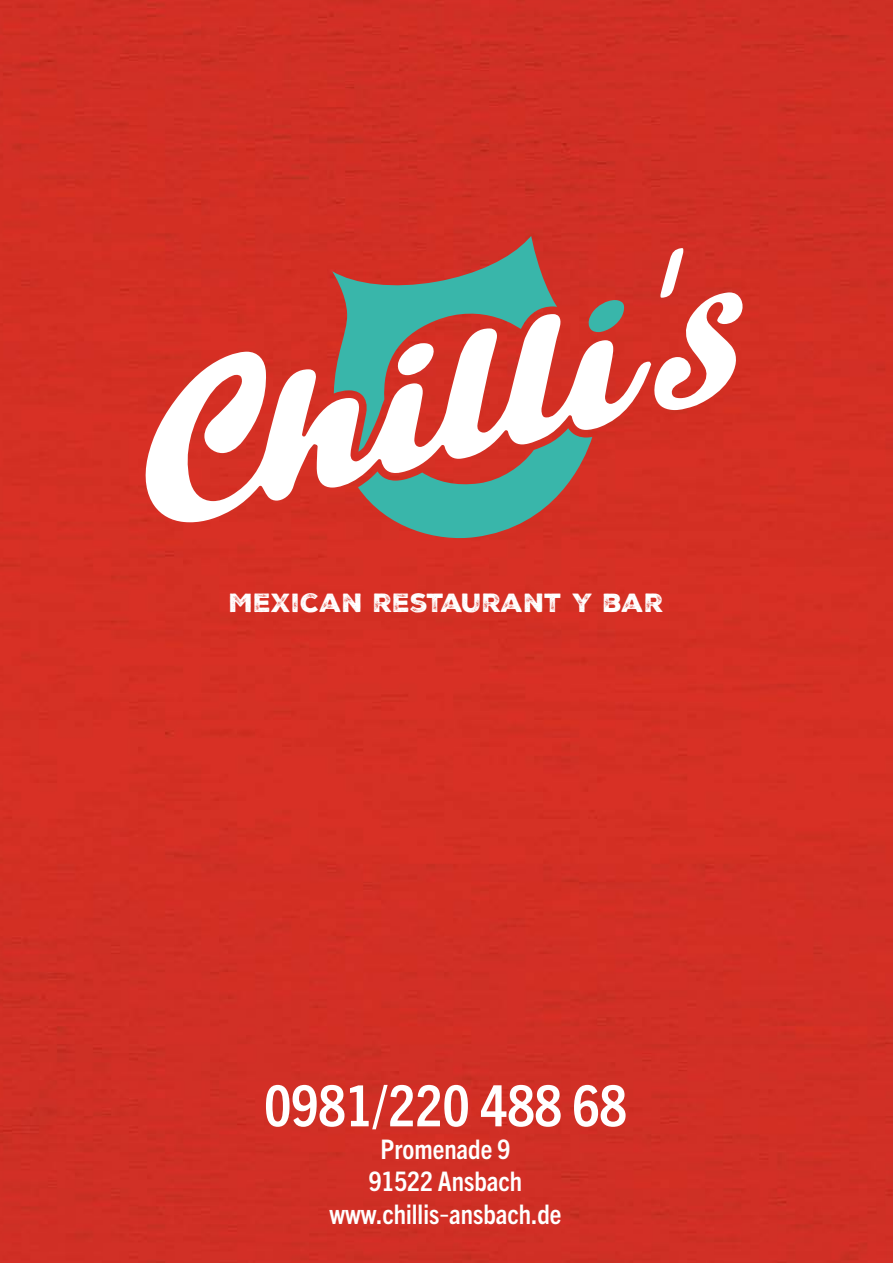
<style>
.page{position:relative;width:893px;height:1263px;background:#d22f25}
.page>*{position:absolute;margin:0;border:0;box-sizing:border-box;transform-origin:0 0}
.t1{font:700 condensed 57px "Trade Gothic Next LT Pro";color:#fff}
.t2{font:700 condensed 27px/32.4px "Trade Gothic Next LT Pro";color:#fff;text-align:center}
.t3{font:25.5px "Nexa Rust Sans Black 2";color:#fff}
</style>
<div class="page">
<svg style="left:146px;top:248px;width:597px;height:274px;fill:#d53025"></svg>
<svg style="left:332px;top:236px;width:294px;height:302px"></svg>
<p class="t3" style="left:229px;top:585px;width:436px">MEXICAN RESTAURANT Y BAR</p>
<h1 class="t1" style="left:264px;top:1067px;width:364px">0981/220 488 68</h1>
<p class="t2" style="left:329px;top:1131px;width:234px">Promenade 9<br>91522 Ansbach www.chillis¯ansbach.de</p>
</div>
